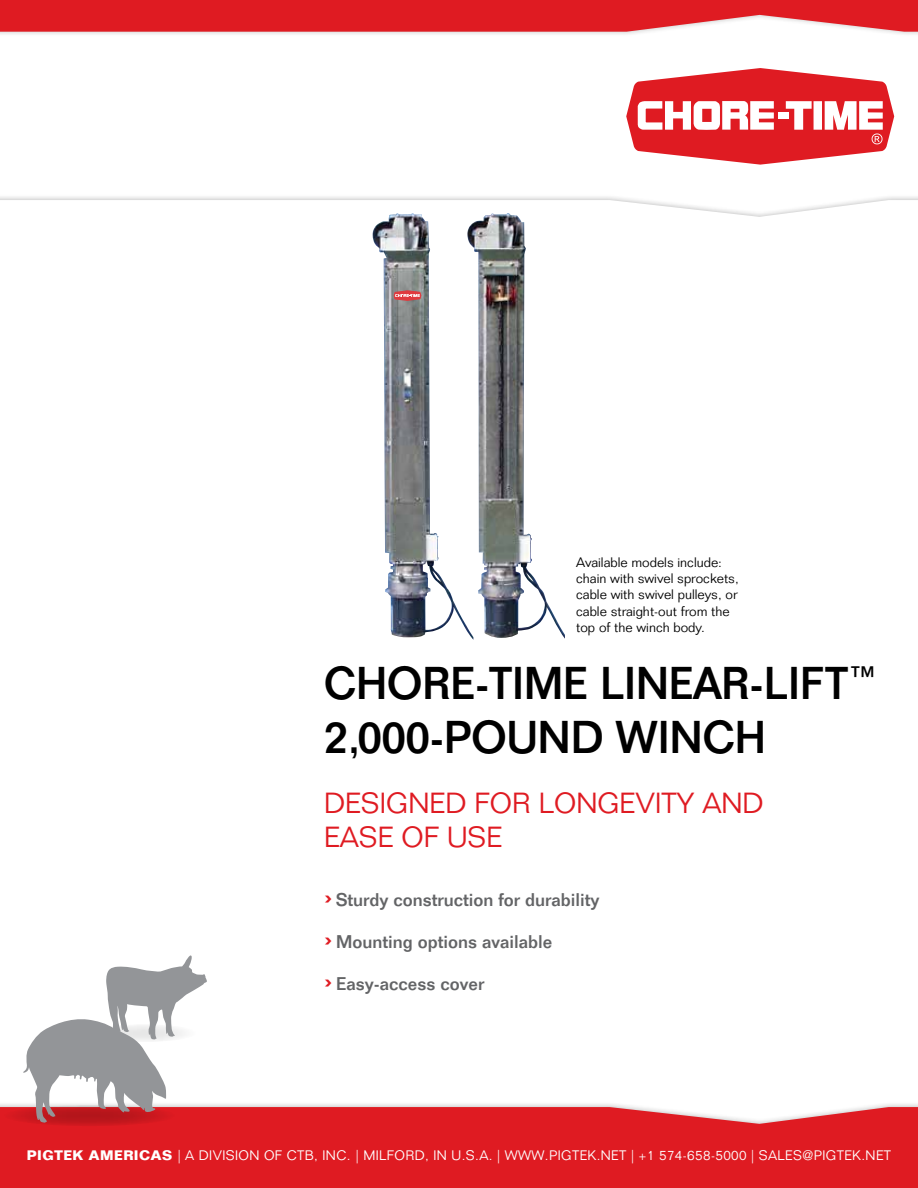
<style>
.page{position:relative;width:918px;height:1188px;background:#fff}
.page>*{position:absolute;margin:0;border:0;box-sizing:border-box;transform-origin:0 0}
.t1{font:500 45px/54px "Folio Std";color:#000;scale:.96 1}
.t2{font:300 28.5px/34.2px "Folio Std";color:#df1b22}
.t3{font:500 18px "Folio Std";color:#636466}
.t4{font:300 13.5px/16.2px "Folio Std";color:#000}
.t5{font:300 13.5px "Folio Std";letter-spacing:.03em;color:#fff}
.s1{font-size:30px;color:#df1b22}
.s2{font-weight:700}
</style>
<div class="page">
<svg style="left:626px;top:68px;width:268px;height:97px"></svg>
<div style="left:0;top:0;width:918px;height:38px;background:#000;opacity:.25"></div>
<svg style="left:0;top:0;width:918px;height:32px;background:#e12e34"></svg>
<div style="left:0;top:1102px;width:918px;height:86px;background:#000;opacity:.25"></div>
<div style="left:0;top:1107px;width:918px;height:81px;background:#df1b22"></div>
<div style="left:3px;top:1105px;width:173px;height:21px;background:#d21920;border-radius:50%"></div>
<svg style="left:22px;top:955px;width:185px;height:168px"></svg>
<img style="left:373px;top:213px;width:94px;height:425px">
<svg style="left:394px;top:291px;width:27px;height:9px"></svg>
<img style="left:467px;top:213px;width:98px;height:426px">
<p class="t4" style="left:576px;top:554px;width:164px">Available models include: chain with swivel sprockets, cable with swivel pulleys, or cable straight-out from the top of the winch body.</p>
<h1 class="t1" style="left:324px;top:656px;width:575px">CHORE-TIME LINEAR-LIFT<sup>™<br></sup>2,000-POUND WINCH</h1>
<h2 class="t2" style="left:324px;top:786px;width:441px">DESIGNED FOR LONGEVITY AND<br>EASE OF USE</h2>
<h3 class="t3" style="left:324px;top:888px;width:277px"><span class="s1">›</span> Sturdy construction for durability</h3>
<h3 class="t3" style="left:324px;top:930px;width:230px"><span class="s1">›</span> Mounting options available</h3>
<h3 class="t3" style="left:324px;top:972px;width:162px"><span class="s1">›</span> Easy-access cover</h3>
<p class="t5" style="left:27px;top:1147px;width:866px"><span class="s2">PIGTEK AMERICAS</span> | A DIVISION OF CTB, INC. | MILFORD, IN U.S.A. | WWW.PIGTEK.NET | +1 574-658-5000 | SALES@PIGTEK.NET</p>
</div>
